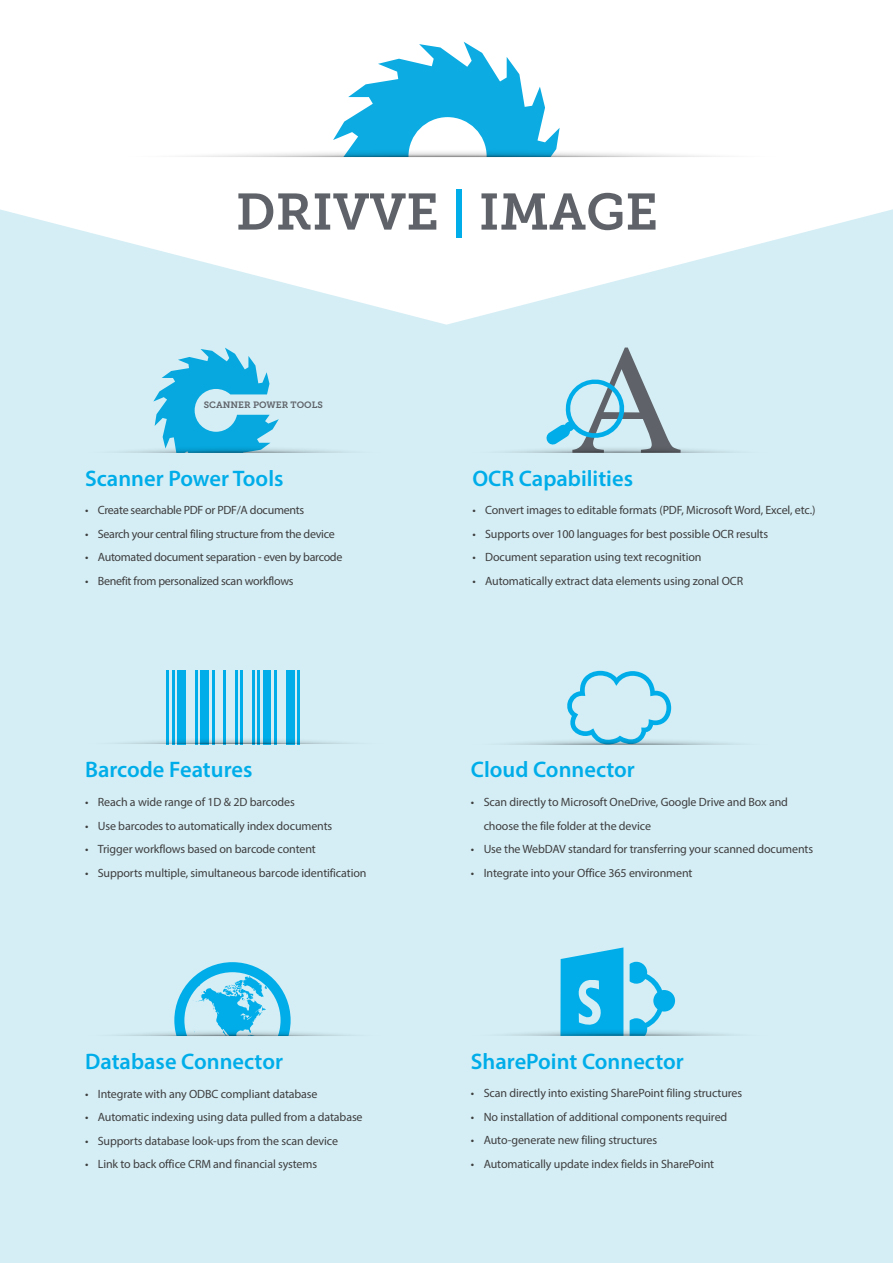
<style>
.page{position:relative;width:893px;height:1263px;background:#fff}
.page>*{position:absolute;margin:0;border:0;box-sizing:border-box;transform-origin:0 0}
.t1{font:51px "Museo Slab 700";color:#5f6369}
.t2{font:600 22.5px "Myriad Pro";color:#00ade9}
.t3{font:12px/23.5px "Myriad Pro";letter-spacing:-.01em;color:#3e3e3f}
.t4{font:9.15px "Museo Slab 700";color:#5f6369}
.s1{color:#00ade9}
</style>
<div class="page">
<div style="left:0;top:209px;width:893px;height:1054px;background:#d5eef5"></div>
<svg style="left:347px;top:42px;width:198px;height:78px"></svg>
<img style="left:182px;top:120px;width:538px;height:37px">
<svg style="left:630px;top:962px;width:45px;height:63px;background:#8cd7f0"></svg>
<svg style="left:560px;top:947px;width:63px;height:78px;background:#2bbaeb"></svg>
<svg style="left:174px;top:962px;width:117px;height:57px;background:#74d0ef"></svg>
<svg style="left:153px;top:348px;width:126px;height:73px;background:#74cdea"></svg>
<svg style="left:566px;top:671px;width:105px;height:41px;background:#b0e2f2"></svg>
<svg style="left:546px;top:347px;width:135px;height:74px;background:#b7d4dd"></svg>
<hr style="left:166px;top:670px;width:3px;height:74px;background:#00ade9">
<hr style="left:172px;top:670px;width:3px;height:74px;background:#00ade9">
<div style="left:178px;top:670px;width:8px;height:74px;background:#00ade9"></div>
<hr style="left:195px;top:670px;width:2px;height:74px;background:#00ade9">
<div style="left:201px;top:670px;width:8px;height:74px;background:#00ade9"></div>
<hr style="left:212px;top:670px;width:3px;height:74px;background:#00ade9">
<hr style="left:223px;top:670px;width:3px;height:74px;background:#00ade9">
<hr style="left:235px;top:670px;width:2px;height:74px;background:#00ade9">
<hr style="left:240px;top:670px;width:3px;height:74px;background:#00ade9">
<hr style="left:252px;top:670px;width:2px;height:74px;background:#00ade9">
<hr style="left:257px;top:670px;width:3px;height:74px;background:#00ade9">
<div style="left:263px;top:670px;width:8px;height:74px;background:#00ade9"></div>
<hr style="left:274px;top:670px;width:3px;height:74px;background:#00ade9">
<div style="left:286px;top:670px;width:8px;height:74px;background:#00ade9"></div>
<hr style="left:297px;top:670px;width:3px;height:74px;background:#00ade9">
<img style="left:87px;top:712px;width:302px;height:47px">
<img style="left:85px;top:1019px;width:303px;height:28px">
<img style="left:471px;top:421px;width:303px;height:46px">
<img style="left:472px;top:712px;width:303px;height:47px">
<img style="left:85px;top:421px;width:303px;height:46px">
<img style="left:471px;top:1025px;width:302px;height:22px">
<p class="t1" style="left:236px;top:183px;width:424px">DRIVVE <span class="s1">|</span> IMAGE</p>
<p class="t4" style="left:204px;top:399px;width:120px">SCANNER POWER TOOLS</p>
<p class="t2" style="left:85px;top:464px;width:200px">Scanner Power Tools</p>
<p class="t3" style="left:85px;top:498px;width:221px">• Create searchable PDF or PDF/A documents</p>
<p class="t3" style="left:85px;top:522px;width:251px">• Search your central filing structure from the device</p>
<p class="t3" style="left:85px;top:545px;width:259px">• Automated document separation - even by barcode</p>
<p class="t3" style="left:85px;top:569px;width:210px">• Benefit from personalized scan workflows</p>
<p class="t2" style="left:85px;top:755px;width:169px">Barcode Features</p>
<p class="t3" style="left:85px;top:790px;width:211px">• Reach a wide range of 1D &amp; 2D barcodes</p>
<p class="t3" style="left:85px;top:813px;width:249px">• Use barcodes to automatically index documents</p>
<p class="t3" style="left:85px;top:837px;width:232px">• Trigger workflows based on barcode content</p>
<p class="t3" style="left:85px;top:860px;width:283px">• Supports multiple, simultaneous barcode identification</p>
<p class="t2" style="left:85px;top:1047px;width:200px">Database Connector</p>
<p class="t3" style="left:85px;top:1082px;width:234px">• Integrate with any ODBC compliant database</p>
<p class="t3" style="left:85px;top:1105px;width:279px">• Automatic indexing using data pulled from a database</p>
<p class="t3" style="left:85px;top:1129px;width:255px">• Supports database look-ups from the scan device</p>
<p class="t3" style="left:85px;top:1152px;width:234px">• Link to back office CRM and financial systems</p>
<p class="t2" style="left:472px;top:464px;width:162px">OCR Capabilities</p>
<p class="t3" style="left:472px;top:498px;width:345px">• Convert images to editable formats (PDF, Microsoft Word, Excel, etc.)</p>
<p class="t3" style="left:472px;top:522px;width:297px">• Supports over 100 languages for best possible OCR results</p>
<p class="t3" style="left:472px;top:545px;width:231px">• Document separation using text recognition</p>
<p class="t3" style="left:472px;top:569px;width:272px">• Automatically extract data elements using zonal OCR</p>
<p class="t2" style="left:471px;top:755px;width:165px">Cloud Connector</p>
<p class="t3" style="left:484px;top:790px;width:306px;text-indent:-13px">• Scan directly to Microsoft OneDrive, Google Drive and Box and choose the file folder at the device</p>
<p class="t3" style="left:471px;top:837px;width:344px">• Use the WebDAV standard for transferring your scanned documents</p>
<p class="t3" style="left:471px;top:860px;width:223px">• Integrate into your Office 365 environment</p>
<p class="t2" style="left:471px;top:1047px;width:214px">SharePoint Connector</p>
<p class="t3" style="left:471px;top:1081px;width:273px">• Scan directly into existing SharePoint filing structures</p>
<p class="t3" style="left:471px;top:1105px;width:258px">• No installation of additional components required</p>
<p class="t3" style="left:471px;top:1128px;width:188px">• Auto-generate new filing structures</p>
<p class="t3" style="left:471px;top:1152px;width:245px">• Automatically update index fields in SharePoint</p>
</div>
